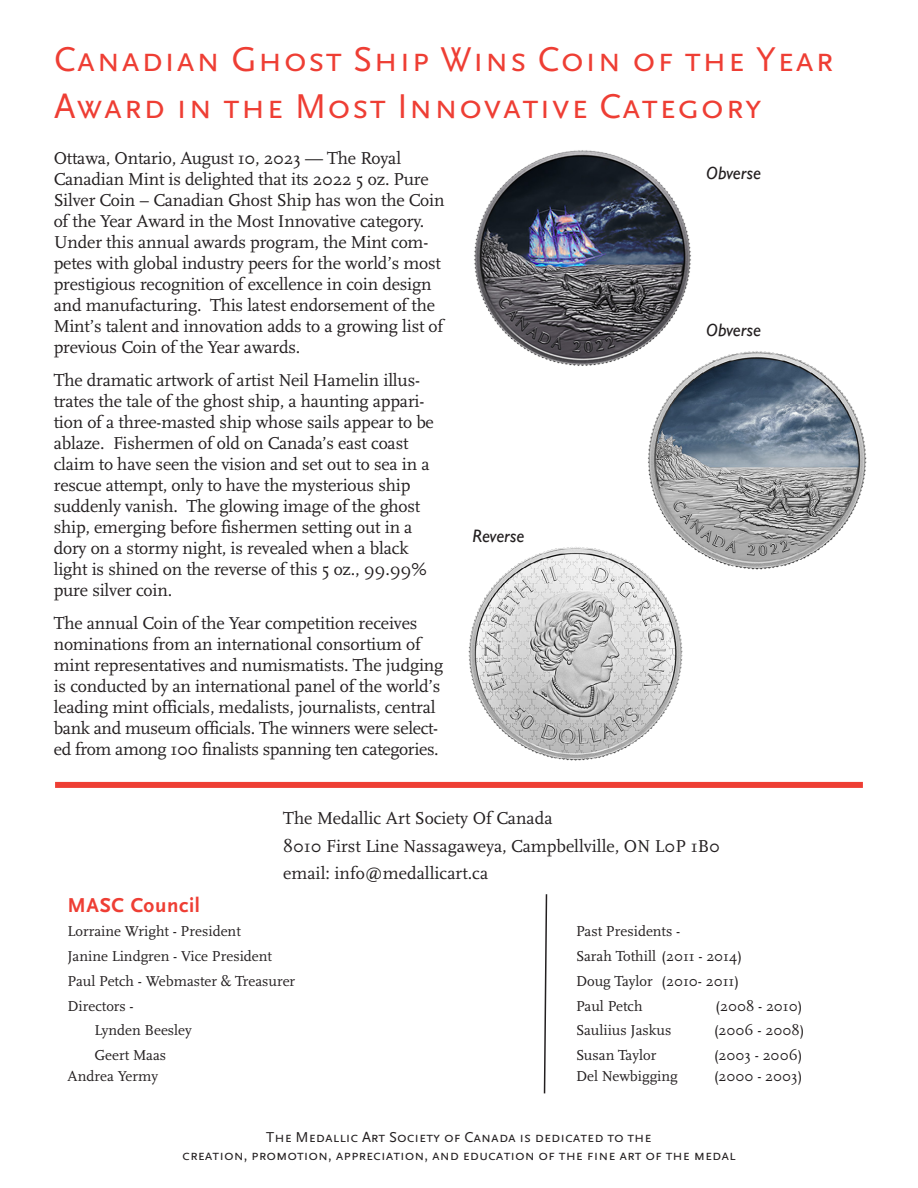
<style>
.page{position:relative;width:918px;height:1188px;background:#fff}
.page>*{position:absolute;margin:0;border:0;box-sizing:border-box;transform-origin:0 0}
.t1{font:36px/46.5px "Scala Sans Regular LFSC";letter-spacing:.03em;color:#ee3e34}
.t2{font:21px "Scala Sans Bold LF";letter-spacing:.03em;color:#ee3e34}
.t3{font:18px/21px "Scala";letter-spacing:-.01em;color:#231f20}
.t4{font:italic 18px "Gill Sans";color:#231f20}
.t5{font:15px "Scala";color:#231f20}
.t6{font:15px/18px "Scala Sans Regular LFSC";color:#231f20;text-align:center}
</style>
<div class="page">
<svg style="left:543px;top:894px;width:5px;height:200px"></svg>
<div style="left:55px;top:782px;width:808px;height:6px;background:#ee3e34"></div>
<img style="left:474px;top:150px;width:217px;height:216px">
<img style="left:646px;top:349px;width:221px;height:221px">
<img style="left:468px;top:544px;width:217px;height:217px">
<p class="t1" style="left:54px;top:37px;width:781px">Canadian Ghost Ship Wins Coin of the Year<br>Award in the Most Innovative Category</p>
<p class="t3" style="left:54px;top:148px;width:392px">Ottawa, Ontario, August 10, 2023 — The Royal Canadian Mint is delighted that its 2022 5 oz. Pure Silver Coin – Canadian Ghost Ship has won the Coin of the Year Award in the Most Innovative category.<br>Under this annual awards program, the Mint com&shy;petes with global industry peers for the world’s most prestigious recognition of excellence in coin design and manufacturing. This latest endorsement of the Mint’s talent and innovation adds to a growing list of previous Coin of the Year awards.</p>
<p class="t3" style="left:54px;top:370px;width:382px">The dramatic artwork of artist Neil Hamelin illus&shy;trates the tale of the ghost ship, a haunting appari&shy;tion of a three-masted ship whose sails appear to be ablaze. Fishermen of old on Canada’s east coast claim to have seen the vision and set out to sea in a rescue attempt, only to have the mysterious ship suddenly vanish. The glowing image of the ghost ship, emerging before fishermen setting out in a dory on a stormy night, is revealed when a black light is shined on the reverse of this 5 oz., 99.99% pure silver coin.</p>
<p class="t3" style="left:54px;top:613px;width:391px">The annual Coin of the Year competition receives nominations from an international consortium of mint representatives and numismatists. The judging is conducted by an international panel of the world’s leading mint officials, medalists, journalists, central bank and museum officials. The winners were select&shy;ed from among 100 finalists spanning ten categories.</p>
<p class="t4" style="left:472px;top:525px;width:54px">Reverse</p>
<p class="t4" style="left:706px;top:162px;width:56px">Obverse</p>
<p class="t4" style="left:706px;top:320px;width:56px">Obverse</p>
<p class="t3" style="left:283px;top:808px;width:271px">The Medallic Art Society Of Canada</p>
<p class="t3" style="left:283px;top:836px;width:438px">8010 First Line Nassagaweya, Campbellville, ON L0P 1B0</p>
<p class="t3" style="left:283px;top:863px;width:207px">email: info@medallicart.ca</p>
<p class="t2" style="left:68px;top:894px;width:134px">MASC Council</p>
<p class="t5" style="left:68px;top:923px;width:175px">Lorraine Wright - President</p>
<p class="t5" style="left:576px;top:923px;width:106px">Past Presidents -</p>
<p class="t5" style="left:68px;top:948px;width:206px">Janine Lindgren - Vice President</p>
<p class="t5" style="left:576px;top:948px;width:167px">Sarah Tothill (2011 - 2014)</p>
<p class="t5" style="left:68px;top:973px;width:229px">Paul Petch - Webmaster &amp; Treasurer</p>
<p class="t5" style="left:576px;top:973px;width:165px">Doug Taylor (2010- 2011)</p>
<p class="t5" style="left:68px;top:998px;width:68px">Directors -</p>
<p class="t5" style="left:576px;top:998px;width:68px">Paul Petch</p>
<p class="t5" style="left:716px;top:998px;width:88px">(2008 - 2010)</p>
<p class="t5" style="left:94px;top:1022px;width:99px">Lynden Beesley</p>
<p class="t5" style="left:576px;top:1022px;width:97px">Sauliius Jaskus</p>
<p class="t5" style="left:714px;top:1022px;width:92px">(2006 - 2008)</p>
<p class="t5" style="left:94px;top:1047px;width:73px">Geert Maas</p>
<p class="t5" style="left:576px;top:1047px;width:82px">Susan Taylor</p>
<p class="t5" style="left:714px;top:1047px;width:90px">(2003 - 2006)</p>
<p class="t5" style="left:68px;top:1068px;width:92px">Andrea Yermy</p>
<p class="t5" style="left:576px;top:1068px;width:103px">Del Newbigging</p>
<p class="t5" style="left:714px;top:1068px;width:90px">(2000 - 2003)</p>
<p class="t6" style="left:182px;top:1128px;width:555px">The Medallic Art Society of Canada is dedicated to the<br>creation, promotion, appreciation, and education of the fine art of the medal</p>
</div>
